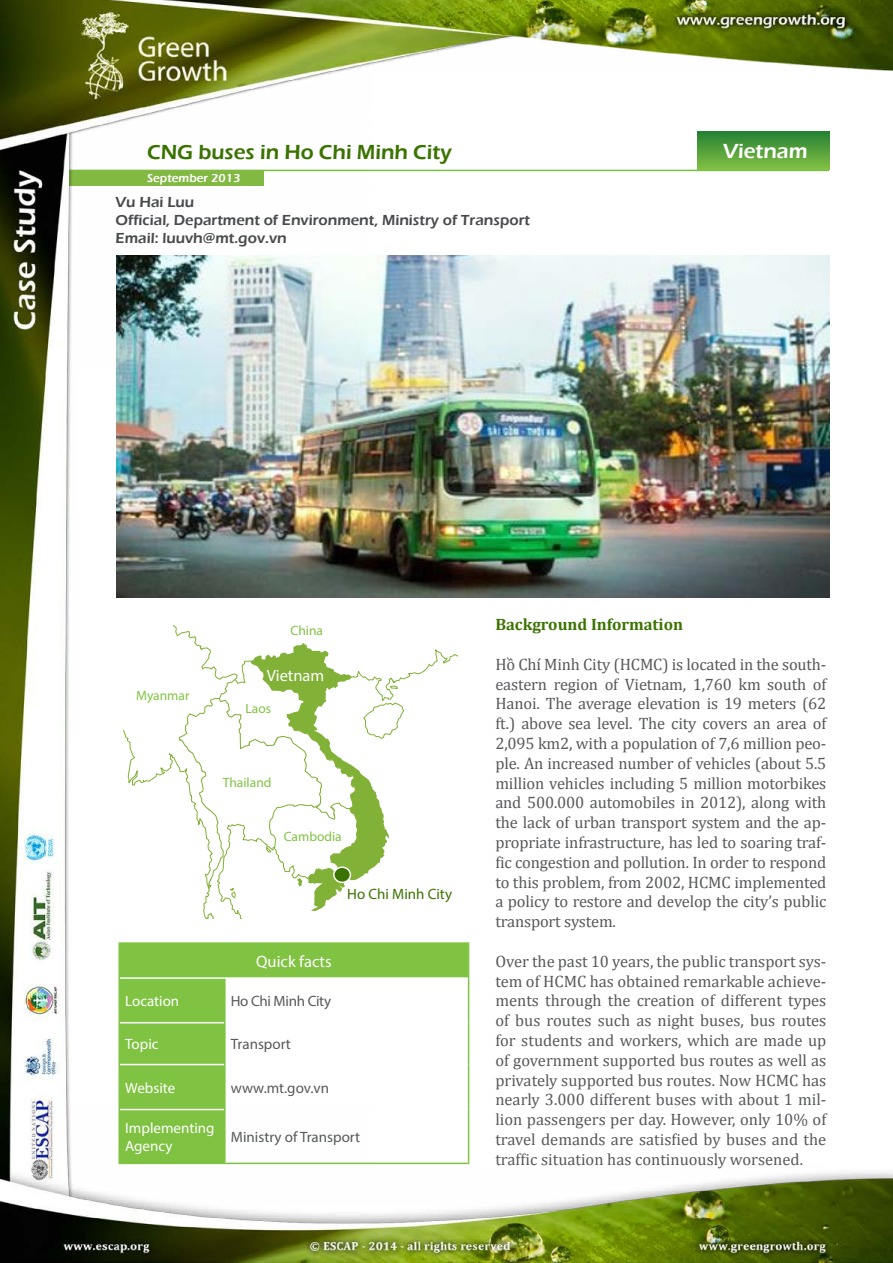
<style>
.page{position:relative;width:893px;height:1263px;background:#fff}
.page>*{position:absolute;margin:0;border:0;box-sizing:border-box;transform-origin:0 0}
.t1{font:600 21px "Eras ITC";color:#3b7300}
.t2{font:600 21px "Eras ITC";color:#fff}
.t3{font:16.5px/19.8px "Cambria";letter-spacing:-.01em;color:#58595b;text-align:justify}
.t4{font:700 16.5px "Cambria";color:#3b7300}
.t5{font:16.5px "Myriad Pro";color:#fff}
.t6{font:600 15px/18px "Eras ITC";color:#4a4a4d}
.t7{font:15px "Myriad Pro";color:#58595b}
.t8{font:15px/18px "Myriad Pro";color:#fff}
.t9{font:15px "Myriad Pro";letter-spacing:-.02em;color:#58595b}
.t10{font:15px "Myriad Pro";color:#3b7300}
.t11{font:13.5px "Myriad Pro";color:#80c342}
.t12{font:600 12px "Eras ITC";color:#fff}
</style>
<div class="page">
<img style="left:0;top:0;width:893px;height:1263px">
<p class="t1" style="left:147px;top:140px;width:306px">CNG buses in Ho Chi Minh City</p>
<p class="t12" style="left:147px;top:171px;width:95px">September 2013</p>
<p class="t6" style="left:116px;top:193px;width:416px">Vu Hai Luu<br>Official, Department of Environment, Ministry of Transport<br>Email: luuvh@mt.gov.vn</p>
<p class="t2" style="left:723px;top:139px;width:86px">Vietnam</p>
<p class="t11" style="left:291px;top:622px;width:34px">China</p>
<p class="t11" style="left:136px;top:688px;width:55px">Myanmar</p>
<p class="t5" style="left:267px;top:665px;width:59px">Vietnam</p>
<p class="t11" style="left:246px;top:700px;width:27px">Laos</p>
<p class="t11" style="left:223px;top:774px;width:50px">Thailand</p>
<p class="t11" style="left:284px;top:828px;width:59px">Cambodia</p>
<p class="t10" style="left:347px;top:884px;width:106px">Ho Chi Minh City</p>
<p class="t5" style="left:256px;top:951px;width:77px">Quick facts</p>
<p class="t8" style="left:125px;top:991px;width:56px">Location</p>
<p class="t9" style="left:231px;top:991px;width:102px">Ho Chi Minh City</p>
<p class="t8" style="left:125px;top:1035px;width:35px">Topic</p>
<p class="t7" style="left:231px;top:1035px;width:62px">Transport</p>
<p class="t8" style="left:125px;top:1078px;width:52px">Website</p>
<p class="t7" style="left:231px;top:1078px;width:100px">www.mt.gov.vn</p>
<p class="t8" style="left:125px;top:1119px;width:91px">Implementing<br>Agency</p>
<p class="t7" style="left:231px;top:1128px;width:131px">Ministry of Transport</p>
<p class="t4" style="left:495px;top:613px;width:189px">Background Information</p>
<p class="t3" style="left:495px;top:654px;width:332px">Hồ Chí Minh City (HCMC) is located in the south&shy;eastern region of Vietnam, 1,760 km south of Hanoi. The average elevation is 19 meters (62 ft.) above sea level. The city covers an area of 2,095 km2, with a population of 7,6 million peo&shy;ple. An increased number of vehicles (about 5.5 million vehicles including 5 million motorbikes and 500.000 automobiles in 2012), along with the lack of urban transport system and the ap&shy;propriate infrastructure, has led to soaring traf&shy;fic congestion and pollution. In order to respond to this problem, from 2002, HCMC implemented a policy to restore and develop the city’s public transport system.</p>
<p class="t3" style="left:495px;top:951px;width:332px">Over the past 10 years, the public transport sys&shy;tem of HCMC has obtained remarkable achieve&shy;ments through the creation of different types of bus routes such as night buses, bus routes for students and workers, which are made up of government supported bus routes as well as privately supported bus routes. Now HCMC has nearly 3.000 different buses with about 1 mil&shy;lion passengers per day. However, only 10% of travel demands are satisfied by buses and the traffic situation has continuously worsened.</p>
</div>
